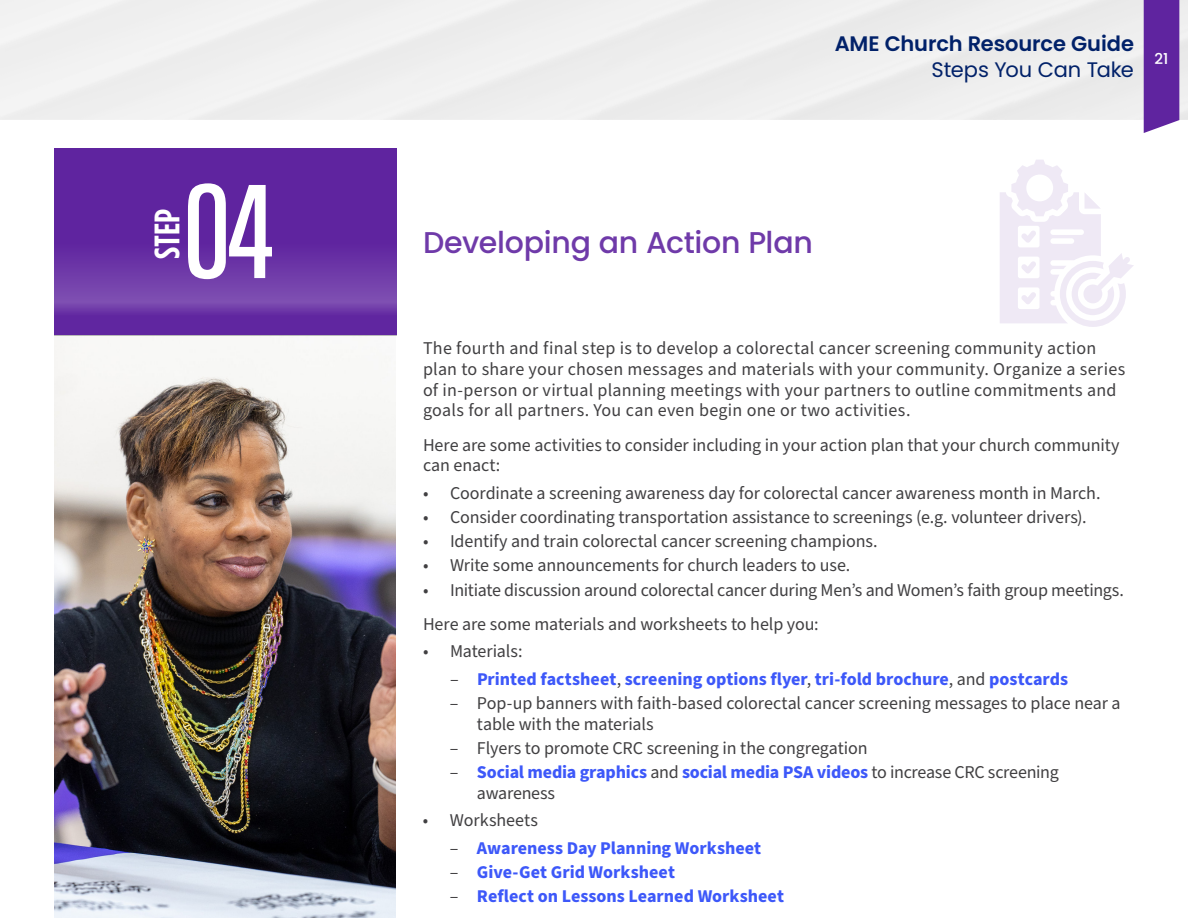
<style>
.page{position:relative;width:1188px;height:918px;background:#fff}
.page>*{position:absolute;margin:0;border:0;box-sizing:border-box;transform-origin:0 0}
.t1{font:700 34.05px "Gotham Cond S Sm";color:#fff}
.Heading_1{font:500 30px "Poppins";letter-spacing:-.01em;color:#6f3aa9}
.t2{font:600 21px "Poppins";letter-spacing:-.005em;color:#012169}
.t3{font:21px "Poppins";letter-spacing:-.005em;color:#012169}
.Body_Text{font:18px/20.7px "Source Sans Pro";letter-spacing:-.005em;color:#414042}
.Body_Text-2{font:18px/20.7px "Source Sans Pro";letter-spacing:.015em;color:#414042}
.t4{font:700 18px/20.7px "Source Sans Pro";color:#3d58f9}
.t5{font:500 15px "Poppins";color:#fff}
.s1{font-weight:400;color:#414042}
</style>
<div class="page">
<img style="left:54px;top:148px;width:343px;height:770px">
<svg style="left:1000px;top:160px;width:134px;height:167px"></svg>
<svg style="left:54px;top:149px;width:343px;height:185px;background:#652da3"></svg>
<svg style="left:188px;top:183px;width:84px;height:96px"></svg>
<div style="left:1005px;top:0;width:183px;height:120px;background:#ededed"></div>
<div style="left:189px;top:0;width:408px;height:120px;background:#f0f0f0"></div>
<div style="left:597px;top:0;width:400px;height:120px;background:#eee"></div>
<div style="left:0;top:44px;width:148px;height:76px;background:#f0f0f0"></div>
<div style="left:1144px;top:0;width:35px;height:133px;background:#5f249f"></div>
<p class="t1" style="left:146px;top:259px;width:52px;rotate:-90deg">STEP</p>
<p class="t2" style="left:835px;top:32px;width:301px">AME Church Resource Guide</p>
<p class="t3" style="left:932px;top:57px;width:204px">Steps You Can Take</p>
<p class="t5" style="left:1155px;top:50px;width:15px">21</p>
<p class="Heading_1" style="left:423px;top:225px;width:391px">Developing an Action Plan</p>
<p class="Body_Text-2" style="left:423px;top:339px;width:704px">The fourth and final step is to develop a colorectal cancer screening community action plan to share your chosen messages and materials with your community. Organize a series of in-person or virtual planning meetings with your partners to outline commitments and goals for all partners. You can even begin one or two activities.</p>
<p class="Body_Text" style="left:423px;top:435px;width:698px">Here are some activities to consider including in your action plan that your church community can enact:</p>
<p class="Body_Text" style="left:423px;top:483px;width:677px">• Coordinate a screening awareness day for colorectal cancer awareness month in March.</p>
<p class="Body_Text" style="left:423px;top:507px;width:663px">• Consider coordinating transportation assistance to screenings (e.g. volunteer drivers).</p>
<p class="Body_Text" style="left:423px;top:531px;width:454px">• Identify and train colorectal cancer screening champions.</p>
<p class="Body_Text" style="left:423px;top:556px;width:427px">• Write some announcements for church leaders to use.</p>
<p class="Body_Text" style="left:423px;top:580px;width:700px">• Initiate discussion around colorectal cancer during Men’s and Women’s faith group meetings.</p>
<p class="Body_Text" style="left:423px;top:614px;width:397px">Here are some materials and worksheets to help you:</p>
<p class="Body_Text" style="left:423px;top:642px;width:101px">• Materials:</p>
<p class="t4" style="left:450px;top:669px;width:620px"><span class="s1">–</span> Printed factsheet<span class="s1">,</span> screening options flyer<span class="s1">,</span> tri-fold brochure<span class="s1">, and</span> postcards</p>
<p class="Body_Text" style="left:477px;top:693px;width:645px;text-indent:-27px">– Pop-up banners with faith-based colorectal cancer screening messages to place near a table with the materials</p>
<p class="Body_Text" style="left:450px;top:738px;width:419px">– Flyers to promote CRC screening in the congregation</p>
<p class="t4" style="left:477px;top:762px;width:583px;text-indent:-27px"><span class="s1">–</span> Social media graphics <span class="s1">and</span> social media PSA videos <span class="s1">to increase CRC screening awareness</span></p>
<p class="Body_Text" style="left:423px;top:810px;width:117px">• Worksheets</p>
<p class="t4" style="left:450px;top:838px;width:313px"><span class="s1">–</span> Awareness Day Planning Worksheet</p>
<p class="t4" style="left:450px;top:862px;width:227px"><span class="s1">–</span> Give-Get Grid Worksheet</p>
<p class="t4" style="left:450px;top:886px;width:336px"><span class="s1">–</span> Reflect on Lessons Learned Worksheet</p>
</div>
